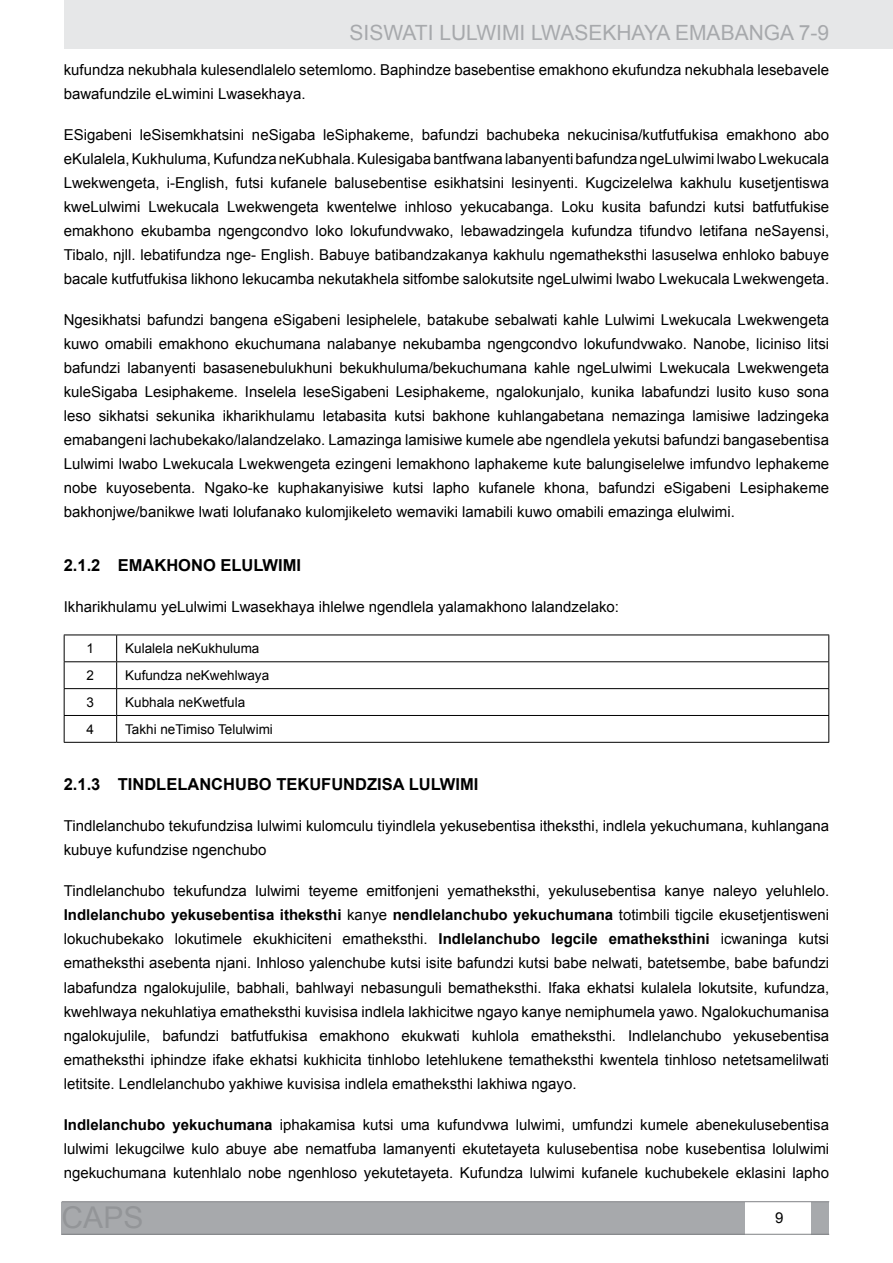
<style>
.page{position:relative;width:893px;height:1263px;background:#fff}
.page>*{position:absolute;margin:0;border:0;box-sizing:border-box;transform-origin:0 0}
.t1{font:21px "Arial";color:#a7a9ac}
.t2{font:700 16.5px "Arial";color:#000}
.t3{font:15px/24px "Arial";color:#000;text-align:justify}
.t4{font:13.5px "Arial";color:#000}
.s1{font-weight:700}
</style>
<div class="page">
<div style="left:64px;top:0;width:829px;height:49px;background:#e6e7e8"></div>
<div style="left:62px;top:1202px;width:683px;height:32px;background:#a7a9ac"></div>
<div style="left:812px;top:1202px;width:17px;height:32px;background:#a7a9ac"></div>
<hr style="left:62px;top:1234px;width:767px;height:1px;background:#808285">
<hr style="left:62px;top:1201px;width:767px;height:1px;background:#808285">
<svg style="left:65px;top:635px;width:763px;height:107px"></svg>
<hr style="left:64px;top:634px;width:53px;height:1px;background:#000">
<hr style="left:117px;top:634px;width:712px;height:1px;background:#000">
<hr style="left:64px;top:661px;width:53px;height:1px;background:#000">
<hr style="left:117px;top:661px;width:712px;height:1px;background:#000">
<hr style="left:64px;top:688px;width:53px;height:1px;background:#000">
<hr style="left:117px;top:688px;width:712px;height:1px;background:#000">
<hr style="left:64px;top:715px;width:53px;height:1px;background:#000">
<svg style="left:64px;top:635px;width:1px;height:107px"></svg>
<hr style="left:117px;top:715px;width:712px;height:1px;background:#000">
<svg style="left:828px;top:635px;width:1px;height:107px"></svg>
<hr style="left:64px;top:742px;width:53px;height:1px;background:#000">
<hr style="left:117px;top:742px;width:712px;height:1px;background:#000">
<svg style="left:116px;top:635px;width:1px;height:107px"></svg>
<h1 class="t1" style="left:350px;top:19px;width:481px">SISWATI LULWIMI LWASEKHAYA EMABANGA 7-9</h1>
<p class="t3" style="left:64px;top:58px;width:767px">kufundza nekubhala kulesendlalelo setemlomo. Baphindze basebentise emakhono ekufundza nekubhala lesebavele bawafundzile eLwimini Lwasekhaya.</p>
<p class="t3" style="left:64px;top:123px;width:767px">ESigabeni leSisemkhatsini neSigaba leSiphakeme, bafundzi bachubeka nekucinisa/kutfutfukisa emakhono abo eKulalela, Kukhuluma, Kufundza neKubhala. Kulesigaba bantfwana labanyenti bafundza ngeLulwimi lwabo Lwekucala Lwekwengeta, i-English, futsi kufanele balusebentise esikhatsini lesinyenti. Kugcizelelwa kakhulu kusetjentiswa kweLulwimi Lwekucala Lwekwengeta kwentelwe inhloso yekucabanga. Loku kusita bafundzi kutsi batfutfukise emakhono ekubamba ngengcondvo loko lokufundvwako, lebawadzingela kufundza tifundvo letifana neSayensi, Tibalo, njll. lebatifundza nge- English. Babuye batibandzakanya kakhulu ngematheksthi lasuselwa enhloko babuye bacale kutfutfukisa likhono lekucamba nekutakhela sitfombe salokutsite ngeLulwimi lwabo Lwekucala Lwekwengeta.</p>
<p class="t3" style="left:64px;top:308px;width:767px">Ngesikhatsi bafundzi bangena eSigabeni lesiphelele, batakube sebalwati kahle Lulwimi Lwekucala Lwekwengeta kuwo omabili emakhono ekuchumana nalabanye nekubamba ngengcondvo lokufundvwako. Nanobe, liciniso litsi bafundzi labanyenti basasenebulukhuni bekukhuluma/bekuchumana kahle ngeLulwimi Lwekucala Lwekwengeta kuleSigaba Lesiphakeme. Inselela leseSigabeni Lesiphakeme, ngalokunjalo, kunika labafundzi lusito kuso sona leso sikhatsi sekunika ikharikhulamu letabasita kutsi bakhone kuhlangabetana nemazinga lamisiwe ladzingeka emabangeni lachubekako/lalandzelako. Lamazinga lamisiwe kumele abe ngendlela yekutsi bafundzi bangasebentisa Lulwimi lwabo Lwekucala Lwekwengeta ezingeni lemakhono laphakeme kute balungiselelwe imfundvo lephakeme nobe kuyosebenta. Ngako-ke kuphakanyisiwe kutsi lapho kufanele khona, bafundzi eSigabeni Lesiphakeme bakhonjwe/banikwe lwati lolufanako kulomjikeleto wemaviki lamabili kuwo omabili emazinga elulwimi.</p>
<p class="t2" style="left:64px;top:554px;width:239px">2.1.2 EMAKHONO ELULWIMI</p>
<p class="t3" style="left:64px;top:594px;width:557px">Ikharikhulamu yeLulwimi Lwasekhaya ihlelwe ngendlela yalamakhono lalandzelako:</p>
<p class="t4" style="left:87px;top:640px;width:9px">1</p>
<p class="t4" style="left:125px;top:640px;width:136px">Kulalela neKukhuluma</p>
<p class="t4" style="left:87px;top:666px;width:9px">2</p>
<p class="t4" style="left:125px;top:666px;width:146px">Kufundza neKwehlwaya</p>
<p class="t4" style="left:87px;top:693px;width:9px">3</p>
<p class="t4" style="left:125px;top:693px;width:122px">Kubhala neKwetfula</p>
<p class="t4" style="left:87px;top:720px;width:9px">4</p>
<p class="t4" style="left:125px;top:720px;width:149px">Takhi neTimiso Telulwimi</p>
<p class="t2" style="left:64px;top:774px;width:416px">2.1.3 TINDLELANCHUBO TEKUFUNDZISA LULWIMI</p>
<p class="t3" style="left:64px;top:814px;width:767px">Tindlelanchubo tekufundzisa lulwimi kulomculu tiyindlela yekusebentisa itheksthi, indlela yekuchumana, kuhlangana kubuye kufundzise ngenchubo</p>
<p class="t3" style="left:64px;top:879px;width:767px">Tindlelanchubo tekufundza lulwimi teyeme emitfonjeni yematheksthi, yekulusebentisa kanye naleyo yeluhlelo.<br><span class="s1">Indlelanchubo yekusebentisa itheksthi</span> kanye <span class="s1">nendlelanchubo yekuchumana</span> totimbili tigcile ekusetjentisweni lokuchubekako lokutimele ekukhiciteni ematheksthi. <span class="s1">Indlelanchubo legcile ematheksthini</span> icwaninga kutsi ematheksthi asebenta njani. Inhloso yalenchube kutsi isite bafundzi kutsi babe nelwati, batetsembe, babe bafundzi labafundza ngalokujulile, babhali, bahlwayi nebasunguli bematheksthi. Ifaka ekhatsi kulalela lokutsite, kufundza, kwehlwaya nekuhlatiya ematheksthi kuvisisa indlela lakhicitwe ngayo kanye nemiphumela yawo. Ngalokuchumanisa ngalokujulile, bafundzi batfutfukisa emakhono ekukwati kuhlola ematheksthi. Indlelanchubo yekusebentisa ematheksthi iphindze ifake ekhatsi kukhicita tinhlobo letehlukene tematheksthi kwentela tinhloso netetsamelilwati letitsite. Lendlelanchubo yakhiwe kuvisisa indlela ematheksthi lakhiwa ngayo.</p>
<p class="t3" style="left:64px;top:1112px;width:767px"><span class="s1">Indlelanchubo yekuchumana</span> iphakamisa kutsi uma kufundvwa lulwimi, umfundzi kumele abenekulusebentisa lulwimi lekugcilwe kulo abuye abe nematfuba lamanyenti ekutetayeta kulusebentisa nobe kusebentisa lolulwimi ngekuchumana kutenhlalo nobe ngenhloso yekutetayeta. Kufundza lulwimi kufanele kuchubekele eklasini lapho</p>
<p class="t3" style="left:775px;top:1206px;width:10px">9</p>
</div>
